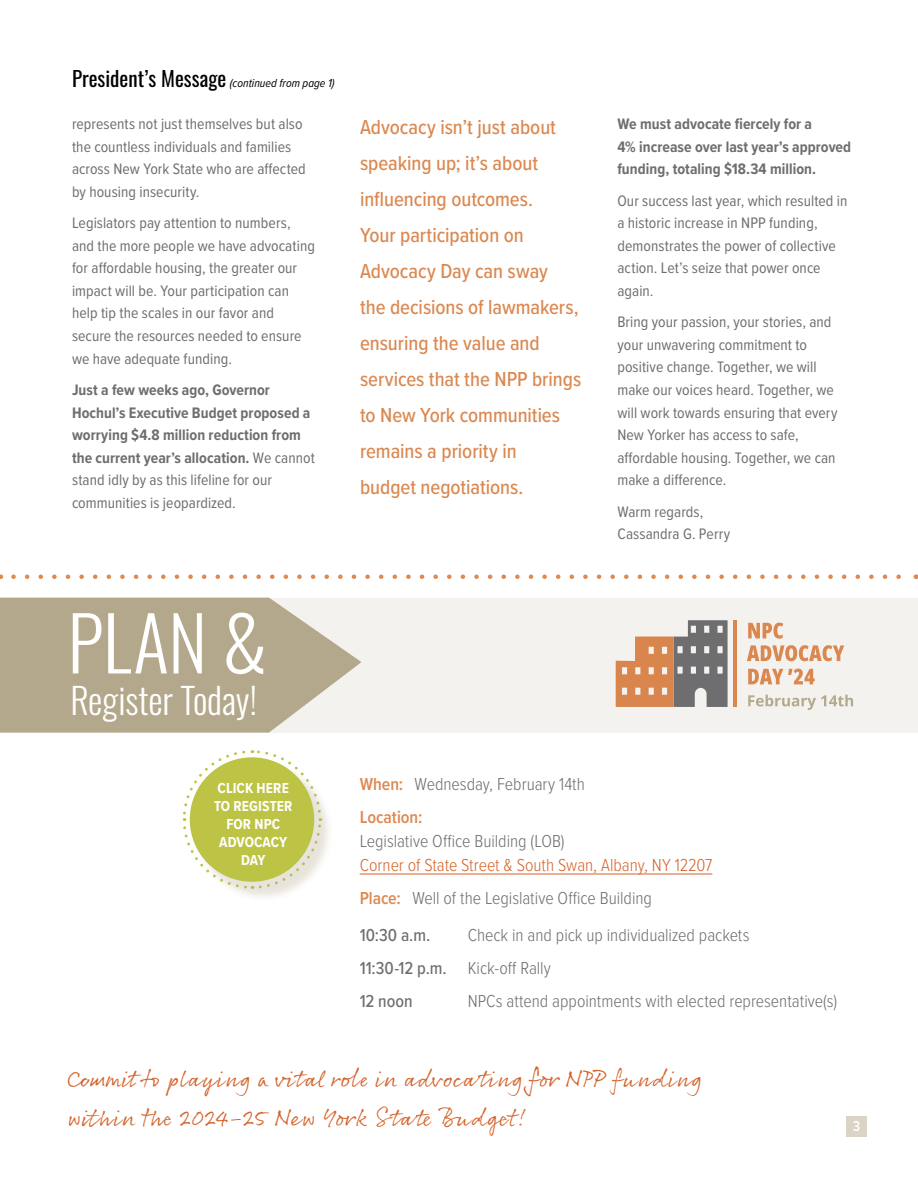
<style>
.page{position:relative;width:918px;height:1188px;background:#fff}
.page>*{position:absolute;margin:0;border:0;box-sizing:border-box;transform-origin:0 0}
.t1{font:300 74.4px "Oswald";color:#fff}
.t2{font:300 36px "Oswald";letter-spacing:-.005em;color:#fff}
.t3{font:24px/39px "Rollerscript Rough";letter-spacing:.06em;color:#d4632b}
.t4{font:500 21px/36px "Proxima Nova Cond";color:#db8850}
.t5{font:300 18px/33px "Proxima Nova Cond";color:#6d6e71}
.t6{font:300 18px/33px "Proxima Nova Cond";letter-spacing:-.005em;color:#d6632b}
.t7{font:500 18px "Proxima Nova Cond";color:#6d6e71}
.t8{font:15.75px/22.5px "Proxima Nova Cond";letter-spacing:.005em;color:#6d6e71}
.t9{font:700 15.75px/22.5px "Proxima Nova Cond";letter-spacing:.005em;color:#6d6e71}
.t10{font:700 15px/18px "Proxima Nova Cond";letter-spacing:.005em;color:#fff;text-align:center}
.t11{font:600 15px "Proxima Nova Cond";color:#fff}
.t12{font:italic 12px "Proxima Nova Cond";color:#000}
.s1{font-family:"Oswald";font-style:normal;font-size:21px}
.s2{font-weight:400}
.s3{font-weight:600;color:#dd8951}
.s4{color:#6d6e71}
.s5{font-weight:500}
</style>
<div class="page">
<div style="left:0;top:598px;width:918px;height:135px;background:#f4f2ee"></div>
<div style="left:846px;top:1116px;width:21px;height:21px;background:#d9d4c6"></div>
<hr style="left:360px;top:874px;width:352px;height:1px;background:#d6632b">
<svg style="left:0;top:598px;width:362px;height:135px;background:#bbb198"></svg>
<svg style="left:182px;top:750px;width:102px;height:103px"></svg>
<div style="left:193px;top:761px;width:141px;height:140px;background:#b3a88c;opacity:.31"></div>
<div style="left:190px;top:757px;width:124px;height:125px;background:#bdc445;border-radius:50%"></div>
<svg style="left:13px;top:574px;width:888px;height:5px"></svg>
<hr style="left:734px;top:620px;width:3px;height:87px;background:#d98650">
<svg style="left:616px;top:620px;width:112px;height:87px"></svg>
<svg style="left:748px;top:623px;width:35px;height:16px"></svg>
<svg style="left:747px;top:645px;width:97px;height:16px"></svg>
<svg style="left:748px;top:669px;width:67px;height:15px"></svg>
<svg style="left:748px;top:695px;width:105px;height:15px"></svg>
<p class="t12" style="left:72px;top:74px;width:264px"><span class="s1">President’s Message</span> (continued from page 1)</p>
<p class="t8" style="left:72px;top:112px;width:235px">represents not just themselves but also the countless individuals and families across New York State who are affected by housing insecurity.</p>
<p class="t8" style="left:72px;top:211px;width:244px">Legislators pay attention to numbers, and the more people we have advocating for affordable housing, the greater our impact will be. Your participation can help tip the scales in our favor and secure the resources needed to ensure we have adequate funding.</p>
<p class="t9" style="left:72px;top:378px;width:244px">Just a few weeks ago, Governor Hochul’s Executive Budget proposed a worrying $4.8 million reduction from the current year’s allocation. <span class="s2">We cannot stand idly by as this lifeline for our communities is jeopardized.</span></p>
<p class="t4" style="left:360px;top:108px;width:223px">Advocacy isn’t just about speaking up; it’s about influencing outcomes.<br>Your participation on<br>Advocacy Day can sway<br>the decisions of lawmakers, ensuring the value and services that the NPP brings to New York communities remains a priority in<br>budget negotiations.</p>
<p class="t9" style="left:617px;top:113px;width:235px">We must advocate fiercely for a<br>4% increase over last year’s approved funding, totaling $18.34 million.</p>
<p class="t8" style="left:617px;top:189px;width:232px">Our success last year, which resulted in a historic increase in NPP funding, demonstrates the power of collective action. Let’s seize that power once again.</p>
<p class="t8" style="left:617px;top:310px;width:222px">Bring your passion, your stories, and your unwavering commitment to positive change. Together, we will make our voices heard. Together, we will work towards ensuring that every<br>New Yorker has access to safe, affordable housing. Together, we can make a difference.</p>
<p class="t8" style="left:617px;top:499px;width:114px">Warm regards,<br>Cassandra G. Perry</p>
<h1 class="t1" style="left:68px;top:577px;width:201px">PLAN &amp;</h1>
<h2 class="t2" style="left:70px;top:669px;width:188px">Register Today!</h2>
<p class="t10" style="left:214px;top:779px;width:80px">CLICK HERE<br>TO REGISTER<br>FOR NPC<br>ADVOCACY<br>DAY</p>
<p class="t5" style="left:360px;top:767px;width:227px"><span class="s3">When:</span> Wednesday, February 14th<br><span class="s3">Location:</span></p>
<p class="t5" style="left:360px;top:824px;width:207px">Legislative Office Building (LOB)</p>
<p class="t6" style="left:360px;top:848px;width:354px">Corner of State Street &amp; South Swan, Albany, NY 12207<br><span class="s3">Place:</span> <span class="s4">Well of the Legislative Office Building</span></p>
<p class="t7" style="left:360px;top:922px;width:72px">10:30 a.m.</p>
<p class="t5" style="left:360px;top:918px;width:391px;text-indent:108px">Check in and pick up individualized packets<br><span class="s5">11:30-12 p.m.</span> Kick-off Rally<br><span class="s5">12 noon</span></p>
<p class="t5" style="left:468px;top:984px;width:371px">NPCs attend appointments with elected representative(s)</p>
<h3 class="t3" style="left:68px;top:1058px;width:637px">Commit to playing a vital role in advocating for NPP funding within the 2024-25 New York S tate Budget!</h3>
<p class="t11" style="left:853px;top:1115px;width:9px">3</p>
</div>
